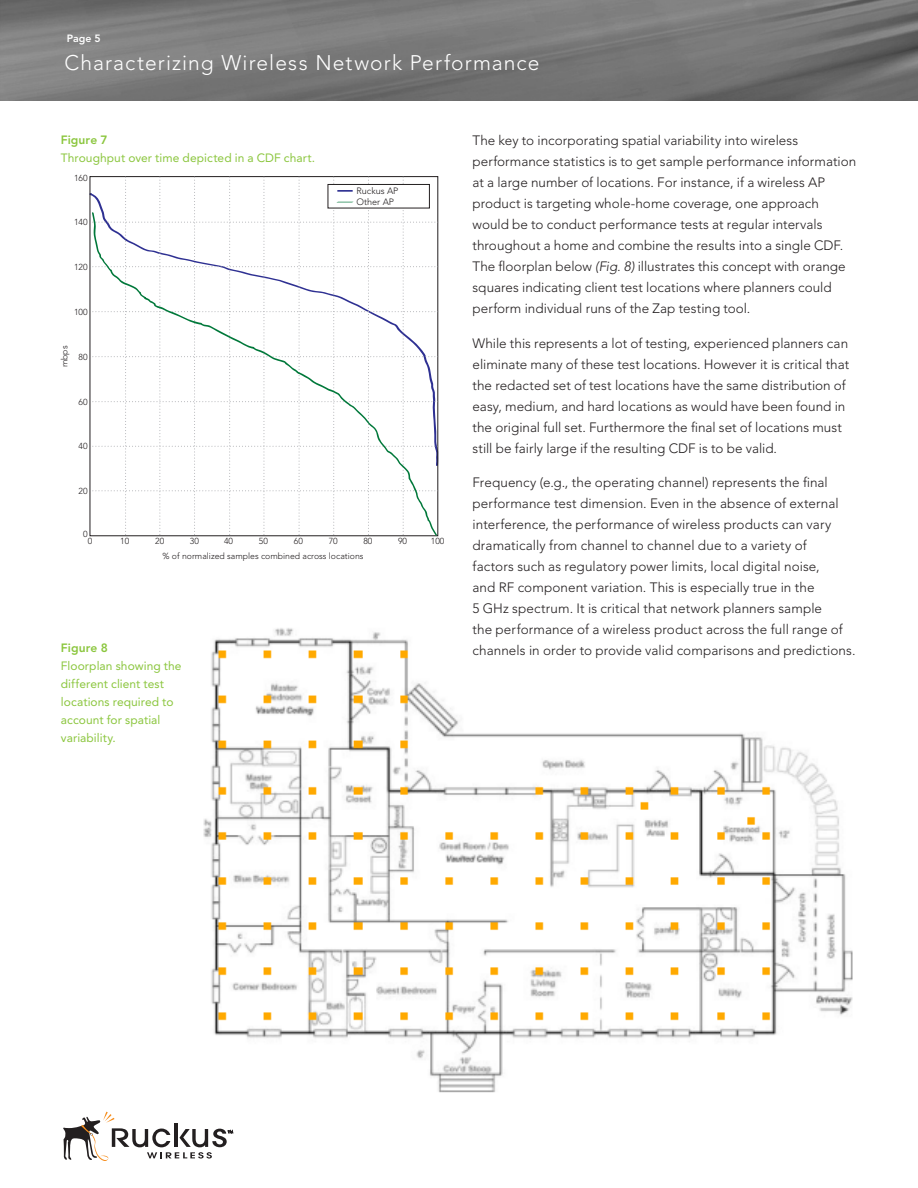
<style>
.page{position:relative;width:918px;height:1188px;background:#fff}
.page>*{position:absolute;margin:0;border:0;box-sizing:border-box;transform-origin:0 0}
.t1{font:300 21px "Avenir";letter-spacing:.05em;color:#fff}
.DS_body_text{font:300 13.5px/21px "Avenir";letter-spacing:.005em;color:#231f20}
.DS_body_text-2{font:12px/18px "Avenir";letter-spacing:.005em;color:#8bc63e}
.t2{font:800 10.5px "Avenir";color:#fff}
.t3{font:300 9.15px/11.2px "Avenir";color:#231f20}
.t4{font:300 8.7px "Avenir";color:#231f20}
.s1{font-weight:800}
.s2{font-style:italic}
</style>
<div class="page">
<svg style="left:63px;top:1112px;width:170px;height:49px"></svg>
<img style="left:0;top:0;width:918px;height:100px">
<img style="left:203px;top:628px;width:650px;height:465px">
<svg style="left:90px;top:177px;width:348px;height:359px"></svg>
<svg style="left:92px;top:212px;width:346px;height:324px"></svg>
<p class="t2" style="left:67px;top:32px;width:36px">Page 5</p>
<h1 class="t1" style="left:64px;top:50px;width:477px">Characterizing Wireless Network Performance</h1>
<p class="DS_body_text-2" style="left:61px;top:131px;width:256px"><span class="s1">Figure 7<br></span>Throughput over time depicted in a CDF chart.</p>
<p class="t4" style="left:74px;top:173px;width:15px">160</p>
<p class="t3" style="left:356px;top:185px;width:44px">Ruckus AP<br>Other AP</p>
<p class="t4" style="left:74px;top:217px;width:15px">140</p>
<p class="t4" style="left:74px;top:262px;width:15px">120</p>
<p class="t4" style="left:74px;top:307px;width:15px">100</p>
<p class="t4" style="left:79px;top:352px;width:11px">80</p>
<p class="t4" style="left:79px;top:397px;width:11px">60</p>
<p class="t4" style="left:79px;top:441px;width:11px">40</p>
<p class="t4" style="left:79px;top:486px;width:11px">20</p>
<p class="t4" style="left:83px;top:528px;width:6px">0</p>
<p class="t4" style="left:59px;top:367px;width:23px;rotate:-90deg">mbps</p>
<p class="t4" style="left:88px;top:536px;width:6px">0</p>
<p class="t4" style="left:120px;top:536px;width:11px">10</p>
<p class="t4" style="left:155px;top:536px;width:11px">20</p>
<p class="t4" style="left:190px;top:536px;width:11px">30</p>
<p class="t4" style="left:224px;top:536px;width:11px">40</p>
<p class="t4" style="left:259px;top:536px;width:11px">50</p>
<p class="t4" style="left:294px;top:536px;width:11px">60</p>
<p class="t4" style="left:329px;top:536px;width:11px">70</p>
<p class="t4" style="left:363px;top:536px;width:11px">80</p>
<p class="t4" style="left:398px;top:536px;width:11px">90</p>
<p class="t4" style="left:431px;top:536px;width:15px">100</p>
<p class="t4" style="left:163px;top:551px;width:202px">% of normalized samples combined across locations</p>
<p class="DS_body_text-2" style="left:61px;top:639px;width:122px"><span class="s1">Figure 8<br></span>Floorplan showing the different client test locations required to account for spatial variability.</p>
<p class="DS_body_text" style="left:472px;top:130px;width:385px">The key to incorporating spatial variability into wireless performance statistics is to get sample performance information at a large number of locations. For instance, if a wireless AP product is targeting whole-home coverage, one approach would be to conduct performance tests at regular intervals throughout a home and combine the results into a single CDF.<br>The floorplan below <span class="s2">(Fig. 8)</span> illustrates this concept with orange squares indicating client test locations where planners could perform individual runs of the Zap testing tool.</p>
<p class="DS_body_text" style="left:472px;top:333px;width:378px">While this represents a lot of testing, experienced planners can eliminate many of these test locations. However it is critical that the redacted set of test locations have the same distribution of easy, medium, and hard locations as would have been found in the original full set. Furthermore the final set of locations must still be fairly large if the resulting CDF is to be valid.</p>
<p class="DS_body_text" style="left:472px;top:472px;width:385px">Frequency (e.g., the operating channel) represents the final performance test dimension. Even in the absence of external interference, the performance of wireless products can vary dramatically from channel to channel due to a variety of<br>factors such as regulatory power limits, local digital noise,<br>and RF component variation. This is especially true in the<br>5 GHz spectrum. It is critical that network planners sample<br>the performance of a wireless product across the full range of channels in order to provide valid comparisons and predictions.</p>
</div>
